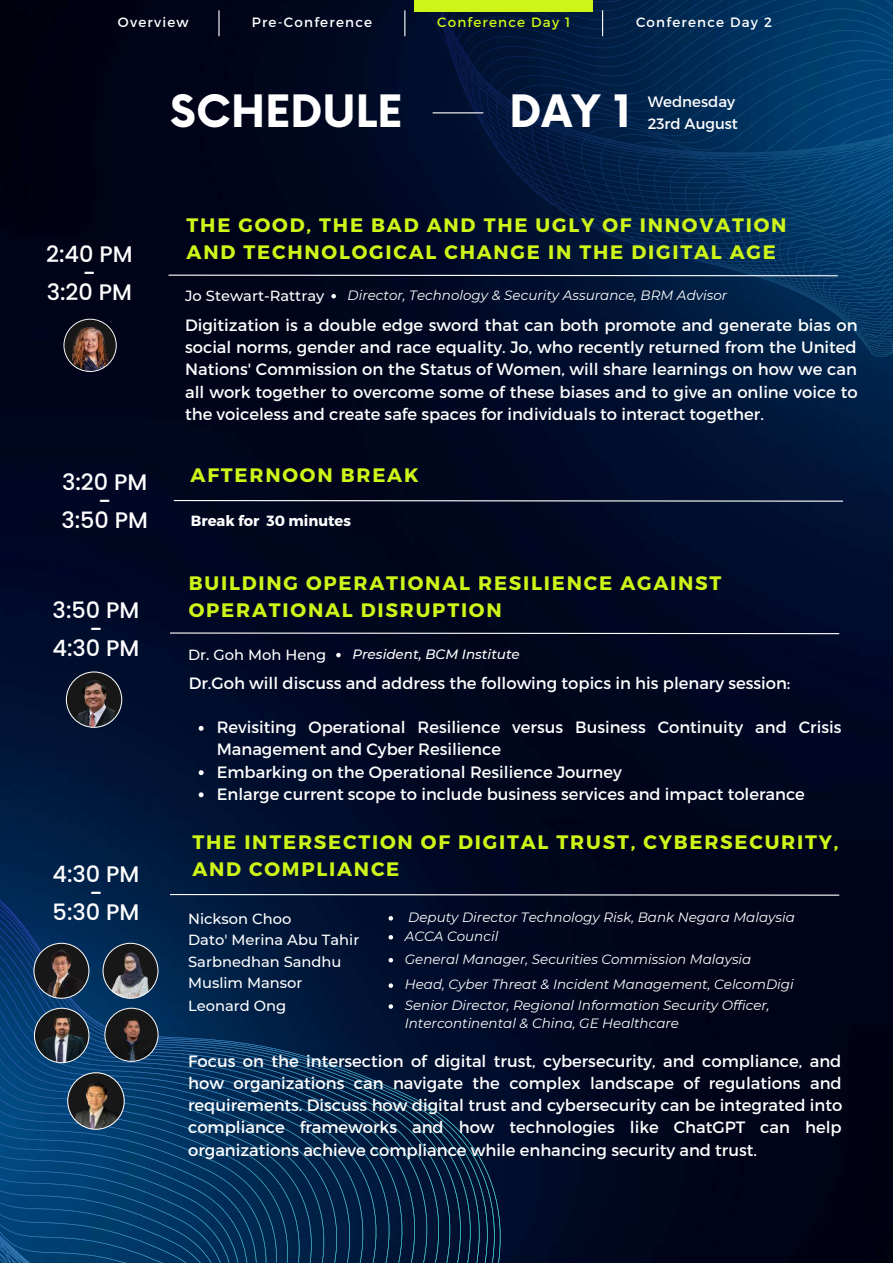
<style>
.page{position:relative;width:893px;height:1264px;background:#fff}
.page>*{position:absolute;margin:0;border:0;box-sizing:border-box;transform-origin:0 0}
.t1{font:700 43.5px "Now";color:#fff}
.t2{font:500 22.5px/19px "Poppins";color:#fff;text-align:center}
.t3{font:700 19.5px/27px "Montserrat";letter-spacing:.09em;color:#cef418}
.t4{font:16.35px/22.2px "Montserrat";color:#fff;text-align:justify}
.t5{font:15px/21.3px "Montserrat";color:#fff}
.t6{font:500 14.7px/21.3px "Montserrat";color:#fff}
.t7{font:700 14.7px "Montserrat";color:#fff}
.t8{font:italic 13.5px/18.9px "Montserrat";color:#fff}
.t9{font:13.5px "Montserrat";letter-spacing:.09em;color:#fff}
.t10{font:italic 500 13.5px "Montserrat";color:#fff}
.t11{font:13.5px "Montserrat";letter-spacing:.09em;color:#cef418}
</style>
<div class="page">
<img style="left:0;top:0;width:892px;height:1262px">
<svg style="left:410px;top:0;width:482px;height:357px;background:#02234b"></svg>
<hr style="left:432px;top:112px;width:51px;height:1px;background:#fff">
<svg style="left:167px;top:274px;width:671px;height:3px;background:#606b7e"></svg>
<svg style="left:331px;top:294px;width:5px;height:4px"></svg>
<svg style="left:218px;top:10px;width:1px;height:26px"></svg>
<svg style="left:404px;top:10px;width:1px;height:26px"></svg>
<svg style="left:602px;top:10px;width:1px;height:26px"></svg>
<div style="left:414px;top:0;width:179px;height:12px;background:#cef418"></div>
<svg style="left:173px;top:499px;width:671px;height:3px;background:#606576"></svg>
<svg style="left:169px;top:632px;width:671px;height:2px"></svg>
<svg style="left:199px;top:726px;width:4px;height:4px"></svg>
<svg style="left:336px;top:653px;width:4px;height:4px"></svg>
<svg style="left:66px;top:671px;width:56px;height:56px;background:#3b373d"></svg>
<svg style="left:0;top:759px;width:577px;height:503px;background:#021f43"></svg>
<svg style="left:169px;top:893px;width:671px;height:3px;background:#606677"></svg>
<svg style="left:33px;top:942px;width:56px;height:56px;background:#353841"></svg>
<img style="left:34px;top:1007px;width:55px;height:56px">
<svg style="left:102px;top:942px;width:56px;height:56px;background:#444c57"></svg>
<svg style="left:104px;top:1007px;width:54px;height:54px;background:#2b323b"></svg>
<svg style="left:388px;top:916px;width:5px;height:4px"></svg>
<svg style="left:388px;top:935px;width:5px;height:4px"></svg>
<svg style="left:388px;top:958px;width:5px;height:4px"></svg>
<svg style="left:388px;top:983px;width:5px;height:4px"></svg>
<svg style="left:388px;top:1004px;width:5px;height:4px"></svg>
<img style="left:67px;top:1072px;width:58px;height:57px">
<img style="left:63px;top:319px;width:54px;height:53px">
<p class="t9" style="left:118px;top:13px;width:72px">Overview</p>
<p class="t9" style="left:252px;top:13px;width:122px">Pre-Conference</p>
<p class="t11" style="left:437px;top:13px;width:135px">Conference Day 1</p>
<p class="t9" style="left:636px;top:13px;width:137px">Conference Day 2</p>
<h2 class="t2" style="left:46px;top:244px;width:88px">2:40 PM -<br>3:20 PM</h2>
<h1 class="t1" style="left:170px;top:88px;width:234px">SCHEDULE</h1>
<h1 class="t1" style="left:509px;top:88px;width:124px">DAY 1</h1>
<p class="t5" style="left:647px;top:90px;width:92px">Wednesday<br>23rd August</p>
<p class="t3" style="left:187px;top:210px;width:601px">THE GOOD, THE BAD AND THE UGLY OF INNOVATION<br>AND TECHNOLOGICAL CHANGE IN THE DIGITAL AGE</p>
<p class="t6" style="left:185px;top:285px;width:141px">Jo Stewart-Rattray</p>
<p class="t8" style="left:347px;top:285px;width:381px">Director, Technology &amp; Security Assurance, BRM Advisor</p>
<p class="t4" style="left:185px;top:313px;width:674px">Digitization is a double edge sword that can both promote and generate bias on social norms, gender and race equality. Jo, who recently returned from the United Nations' Commission on the Status of Women, will share learnings on how we can all work together to overcome some of these biases and to give an online voice to the voiceless and create safe spaces for individuals to interact together.</p>
<h2 class="t2" style="left:61px;top:472px;width:88px">3:20 PM -<br>3:50 PM</h2>
<p class="t3" style="left:190px;top:461px;width:229px">AFTERNOON BREAK</p>
<p class="t7" style="left:191px;top:511px;width:162px">Break for 30 minutes</p>
<h2 class="t2" style="left:53px;top:600px;width:88px">3:50 PM -<br>4:30 PM</h2>
<h2 class="t2" style="left:53px;top:864px;width:88px">4:30 PM -<br>5:30 PM</h2>
<p class="t3" style="left:189px;top:569px;width:534px">BUILDING OPERATIONAL RESILIENCE AGAINST<br>OPERATIONAL DISRUPTION</p>
<p class="t6" style="left:188px;top:643px;width:140px">Dr. Goh Moh Heng</p>
<p class="t10" style="left:352px;top:645px;width:169px">President, BCM Institute</p>
<p class="t4" style="left:189px;top:671px;width:603px">Dr.Goh will discuss and address the following topics in his plenary session:</p>
<p class="t4" style="left:217px;top:715px;width:626px;text-align:left">Revisiting Operational Resilience versus Business Continuity and Crisis Management and Cyber Resilience<br>Embarking on the Operational Resilience Journey<br>Enlarge current scope to include business services and impact tolerance</p>
<p class="t3" style="left:192px;top:827px;width:647px">THE INTERSECTION OF DIGITAL TRUST, CYBERSECURITY,<br>AND COMPLIANCE</p>
<p class="t6" style="left:188px;top:907px;width:173px">Nickson Choo<br>Dato' Merina Abu Tahir<br>Sarbnedhan Sandhu<br>Muslim Mansor</p>
<p class="t6" style="left:188px;top:994px;width:100px">Leonard Ong</p>
<p class="t8" style="left:405px;top:907px;width:391px">Deputy Director Technology Risk, Bank Negara Malaysia<br>ACCA Council</p>
<p class="t8" style="left:405px;top:946px;width:390px;line-height:25.3px">General Manager, Securities Commission Malaysia<br>Head, Cyber Threat &amp; Incident Management, CelcomDigi</p>
<p class="t8" style="left:405px;top:996px;width:366px;line-height:18px">Senior Director, Regional Information Security Officer,<br>Intercontinental &amp; China, GE Healthcare</p>
<p class="t4" style="left:188px;top:1049px;width:655px">Focus on the intersection of digital trust, cybersecurity, and compliance, and how organizations can navigate the complex landscape of regulations and requirements. Discuss how digital trust and cybersecurity can be integrated into compliance frameworks and how technologies like ChatGPT can help organizations achieve compliance while enhancing security and trust.</p>
</div>
